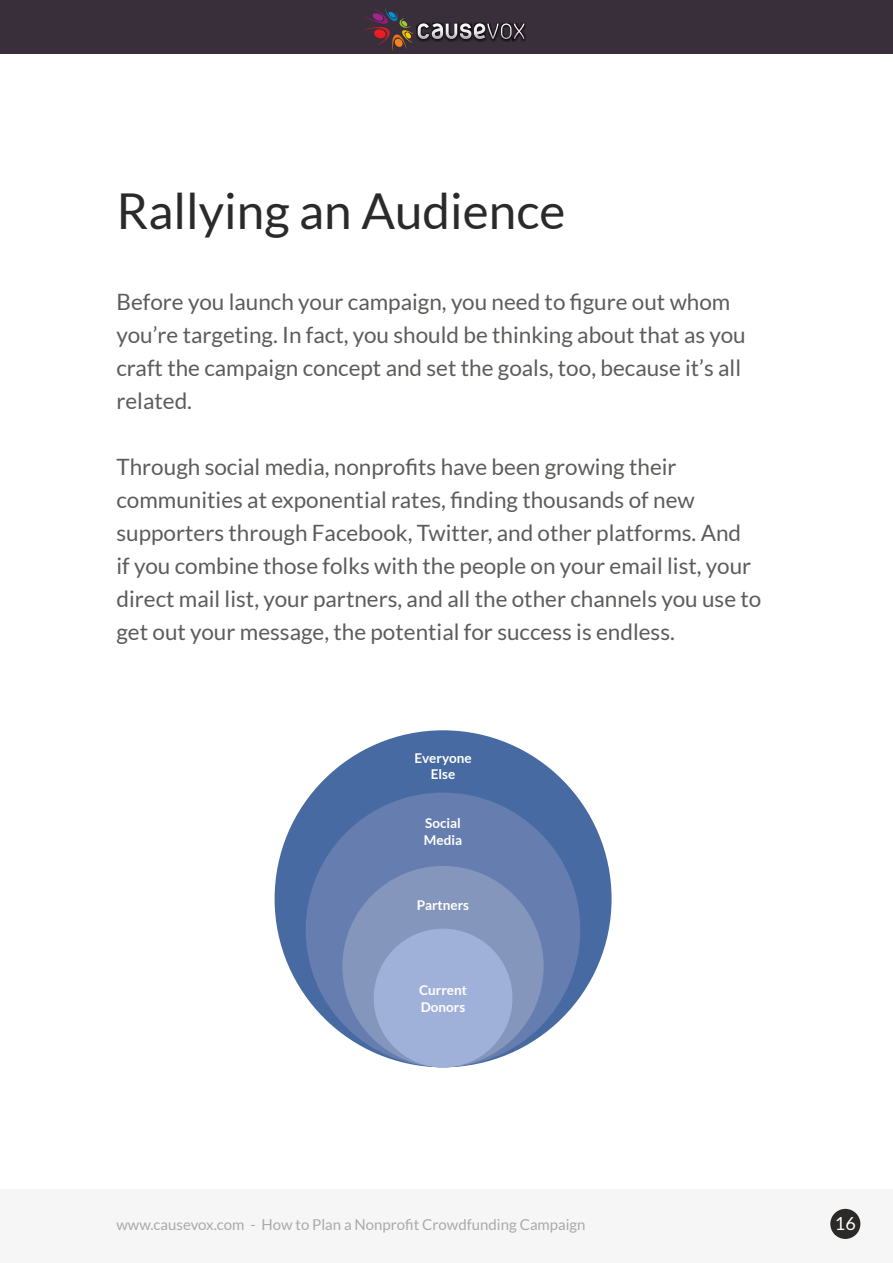
<style>
.page{position:relative;width:893px;height:1263px;background:#fff}
.page>*{position:absolute;margin:0;border:0;box-sizing:border-box;transform-origin:0 0}
.t1{font:49.5px "Lato";color:#2a2a2a}
.t2{font:22.5px/33px "Lato";color:#5d5c5b}
.t3{font:18px "Lato";color:#fff}
.t4{font:15px "Lato";color:#aaa}
.t5{font:700 13.5px/16.5px "Lato";color:#fff}
</style>
<div class="page">
<div style="left:0;top:2px;width:893px;height:1261px;background:#f6f6f6"></div>
<div style="left:0;top:0;width:893px;height:54px;background:#392f3b"></div>
<div style="left:830px;top:1209px;width:30px;height:30px;background:#2b2a29;border-radius:50%"></div>
<img style="left:524px;top:23px;width:2px;height:19px">
<svg style="left:365px;top:8px;width:159px;height:43px"></svg>
<div style="left:0;top:54px;width:893px;height:1135px;background:#fff"></div>
<div style="left:275px;top:730px;width:337px;height:337px;background:#466aa1;border-radius:50%"></div>
<div style="left:306px;top:792px;width:274px;height:275px;background:#667daf;border-radius:50%"></div>
<div style="left:342px;top:866px;width:202px;height:201px;background:#8496bc;border-radius:50%"></div>
<div style="left:374px;top:929px;width:138px;height:138px;background:#a0b1d9;border-radius:50%"></div>
<h1 class="t1" style="left:116px;top:183px;width:450px">Rallying an Audience</h1>
<p class="t2" style="left:116px;top:285px;width:631px">Before you launch your campaign, you need to figure out whom you’re targeting. In fact, you should be thinking about that as you craft the campaign concept and set the goals, too, because it’s all related.</p>
<p class="t2" style="left:116px;top:450px;width:646px">Through social media, nonprofits have been growing their communities at exponential rates, finding thousands of new supporters through Facebook, Twitter, and other platforms. And<br>if you combine those folks with the people on your email list, your direct mail list, your partners, and all the other channels you use to get out your message, the potential for success is endless.</p>
<p class="t5" style="left:415px;top:749px;width:58px;text-align:center">Everyone<br>Else</p>
<p class="t5" style="left:424px;top:815px;width:40px">Social<br>Media</p>
<p class="t5" style="left:417px;top:897px;width:54px">Partners</p>
<p class="t5" style="left:419px;top:982px;width:49px">Current<br>Donors</p>
<p class="t4" style="left:116px;top:1216px;width:471px">www.causevox.com - How to Plan a Nonprofit Crowdfunding Campaign</p>
<p class="t3" style="left:835px;top:1214px;width:22px">16</p>
</div>
